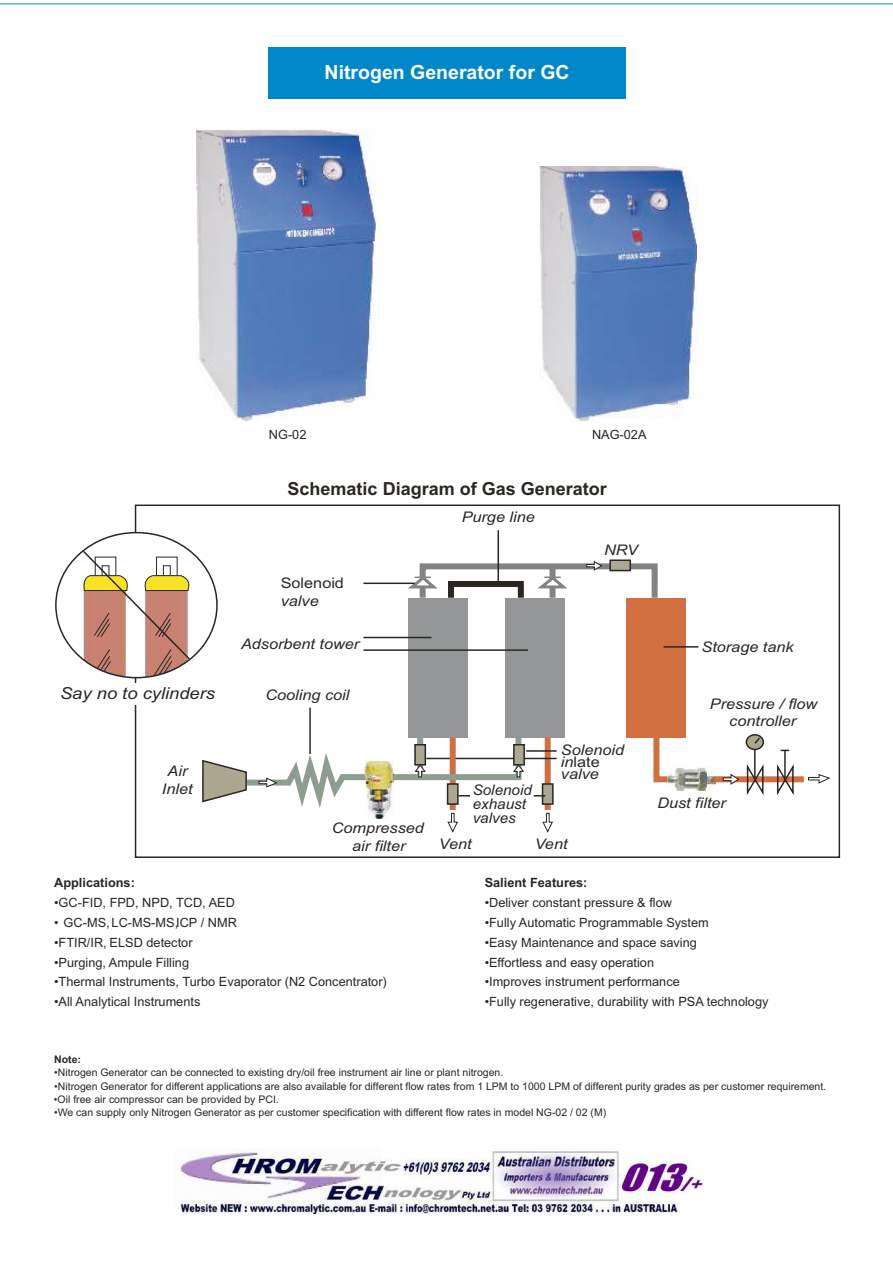
<style>
.page{position:relative;width:893px;height:1262px;background:#fff}
.page>*{position:absolute;margin:0;border:0;box-sizing:border-box;transform-origin:0 0}
.t1{font:700 19.5px "Arial";color:#fff}
.t2{font:700 18px "Arial";color:#2a2723}
.t3{font:italic 16.5px "Arial";color:#2a2723;scale:1.11 1}
.t4{font:italic 14.55px/17.5px "Arial";color:#2a2723;text-align:center;scale:1.11 1}
.t5{font:italic 14.55px/14px "Arial";color:#2a2723;scale:1.04 1}
.t6{font:14.55px "Arial";color:#2a2723;scale:1.11 1}
.t7{font:12.75px "Arial";color:#2a2723}
.t8{font:700 12.75px "Arial";color:#2a2723}
.t9{font:10.5px "Arial";color:#2a2723}
.t10{font:700 10.5px "Arial";color:#2a2723}
.s1{font-style:normal}
</style>
<div class="page">
<svg style="left:134px;top:504px;width:706px;height:354px"></svg>
<div style="left:419px;top:563px;width:238px;height:38px;border:6px solid #848282"></div>
<div style="left:408px;top:597px;width:59px;height:140px;background:#949697"></div>
<div style="left:505px;top:597px;width:59px;height:140px;background:#949697"></div>
<img style="left:660px;top:545px;width:43px;height:50px">
<div style="left:56px;top:532px;width:161px;height:145px;background:#fff;border-radius:50%"></div>
<svg style="left:81px;top:549px;width:110px;height:127px"></svg>
<div style="left:54px;top:683px;width:164px;height:21px;background:#fff"></div>
<div style="left:549px;top:566px;width:6px;height:32px;background:#848282"></div>
<svg style="left:403px;top:573px;width:39px;height:17px"></svg>
<svg style="left:533px;top:573px;width:38px;height:17px"></svg>
<hr style="left:363px;top:582px;width:51px;height:2px;background:#2a2723">
<hr style="left:363px;top:637px;width:68px;height:1px;background:#2a2723">
<hr style="left:363px;top:649px;width:165px;height:2px;background:#2a2723">
<hr style="left:497px;top:530px;width:2px;height:51px;background:#2a2723">
<div style="left:448px;top:581px;width:76px;height:20px;border:6px solid #2a2723"></div>
<div style="left:627px;top:597px;width:59px;height:140px;background:#d26f3e"></div>
<svg style="left:586px;top:560px;width:16px;height:11px"></svg>
<div style="left:703px;top:776px;width:100px;height:6px;background:#d26f3e"></div>
<svg style="left:722px;top:773px;width:17px;height:12px"></svg>
<svg style="left:807px;top:773px;width:23px;height:11px"></svg>
<hr style="left:663px;top:646px;width:35px;height:1px;background:#2a2723">
<div style="left:745px;top:734px;width:19px;height:16px;background:#aca790;border:2px solid #2a2723;border-radius:50%"></div>
<hr style="left:754px;top:749px;width:1px;height:33px;background:#2a2723">
<svg style="left:746px;top:761px;width:18px;height:37px"></svg>
<hr style="left:784px;top:750px;width:1px;height:32px;background:#2a2723">
<svg style="left:776px;top:761px;width:18px;height:37px"></svg>
<svg style="left:780px;top:749px;width:9px;height:2px"></svg>
<svg style="left:752px;top:736px;width:9px;height:8px"></svg>
<div style="left:544px;top:737px;width:6px;height:73px;background:#d26f3e"></div>
<svg style="left:542px;top:812px;width:11px;height:20px"></svg>
<div style="left:541px;top:783px;width:12px;height:22px;background:#aca790;border:2px solid #2a2723"></div>
<svg style="left:533px;top:795px;width:12px;height:1px"></svg>
<hr style="left:526px;top:750px;width:30px;height:1px;background:#2a2723">
<hr style="left:426px;top:757px;width:130px;height:2px;background:#2a2723">
<div style="left:513px;top:744px;width:12px;height:21px;background:#373531"></div>
<hr style="left:309px;top:707px;width:2px;height:47px;background:#2a2723">
<svg style="left:201px;top:731px;width:323px;height:101px"></svg>
<img style="left:666px;top:767px;width:49px;height:23px">
<svg style="left:650px;top:737px;width:23px;height:48px"></svg>
<div style="left:609px;top:559px;width:22px;height:12px;background:#aca790;border:2px solid #2a2723"></div>
<div style="left:268px;top:47px;width:357px;height:52px;background:#0087c9"></div>
<img style="left:196px;top:130px;width:180px;height:291px">
<img style="left:539px;top:166px;width:158px;height:255px">
<hr style="left:0;top:4px;width:892px;height:1px;background:#008cc8">
<img style="left:175px;top:1147px;width:529px;height:68px">
<h1 class="t1" style="left:324px;top:65px;width:246px">Nitrogen Generator for GC</h1>
<p class="t7" style="left:269px;top:429px;width:39px">NG-02</p>
<p class="t7" style="left:592px;top:429px;width:56px">NAG-02A</p>
<h2 class="t2" style="left:287px;top:481px;width:321px">Schematic Diagram of Gas Generator</h2>
<p class="t4" style="left:461px;top:509px;width:67px">Purge line</p>
<p class="t6" style="left:281px;top:577px;width:58px">Solenoid</p>
<p class="t4" style="left:281px;top:593px;width:36px">valve</p>
<p class="t3" style="left:60px;top:687px;width:141px">Say no to cylinders</p>
<p class="t4" style="left:162px;top:763px;width:29px">Air<br>Inlet</p>
<p class="t4" style="left:241px;top:636px;width:108px">Adsorbent tower</p>
<p class="t4" style="left:265px;top:687px;width:77px">Cooling coil</p>
<p class="t4" style="left:332px;top:821px;width:84px">Compressed air filter</p>
<p class="t8" style="left:54px;top:877px;width:82px">Applications:</p>
<p class="t7" style="left:54px;top:897px;width:182px">•GC-FID, FPD, NPD, TCD, AED</p>
<p class="t7" style="left:54px;top:917px;width:125px">• GC-MS, LC-MS-MS,</p>
<p class="t7" style="left:176px;top:917px;width:62px">ICP / NMR</p>
<p class="t7" style="left:54px;top:937px;width:140px">•FTIR/IR, ELSD detector</p>
<p class="t7" style="left:54px;top:957px;width:136px">•Purging, Ampule Filling</p>
<p class="t7" style="left:54px;top:977px;width:334px">•Thermal Instruments, Turbo Evaporator (N2 Concentrator)</p>
<p class="t7" style="left:54px;top:997px;width:148px">•All Analytical Instruments</p>
<p class="t4" style="left:604px;top:543px;width:32px">NRV</p>
<p class="t5" style="left:472px;top:784px;width:58px">Solenoid exhaust valves</p>
<p class="t4" style="left:561px;top:745px;width:58px;line-height:12.1px;text-align:left">Solenoid in<span class="s1">late </span>valve</p>
<p class="t4" style="left:439px;top:837px;width:31px">Vent</p>
<p class="t4" style="left:534px;top:837px;width:31px">Vent</p>
<p class="t4" style="left:701px;top:639px;width:84px">Storage tank</p>
<p class="t4" style="left:709px;top:696px;width:98px">Pressure / flow controller</p>
<p class="t4" style="left:657px;top:795px;width:63px">Dust filter</p>
<p class="t8" style="left:484px;top:877px;width:104px">Salient Features:</p>
<p class="t7" style="left:484px;top:897px;width:189px">•Deliver constant pressure &amp; flow</p>
<p class="t7" style="left:484px;top:917px;width:226px">•Fully Automatic Programmable System</p>
<p class="t7" style="left:484px;top:937px;width:214px">•Easy Maintenance and space saving</p>
<p class="t7" style="left:484px;top:957px;width:171px">•Effortless and easy operation</p>
<p class="t7" style="left:484px;top:977px;width:197px">•Improves instrument performance</p>
<p class="t7" style="left:484px;top:997px;width:285px">•Fully regenerative, durability with PSA technology</p>
<p class="t10" style="left:54px;top:1054px;width:28px">Note:</p>
<p class="t9" style="left:54px;top:1068px;width:450px">•Nitrogen Generator can be connected to existing dry/oil free instrument air line or plant nitrogen.</p>
<p class="t9" style="left:54px;top:1081px;width:773px">•Nitrogen Generator for different applications are also available for different flow rates from 1 LPM to 1000 LPM of different purity grades as per customer requirement.</p>
<p class="t9" style="left:54px;top:1095px;width:226px">•Oil free air compressor can be provided by PCI.</p>
<p class="t9" style="left:54px;top:1108px;width:553px">•We can supply only Nitrogen Generator as per customer specification with different flow rates in model NG-02 / 02 (M)</p>
</div>
